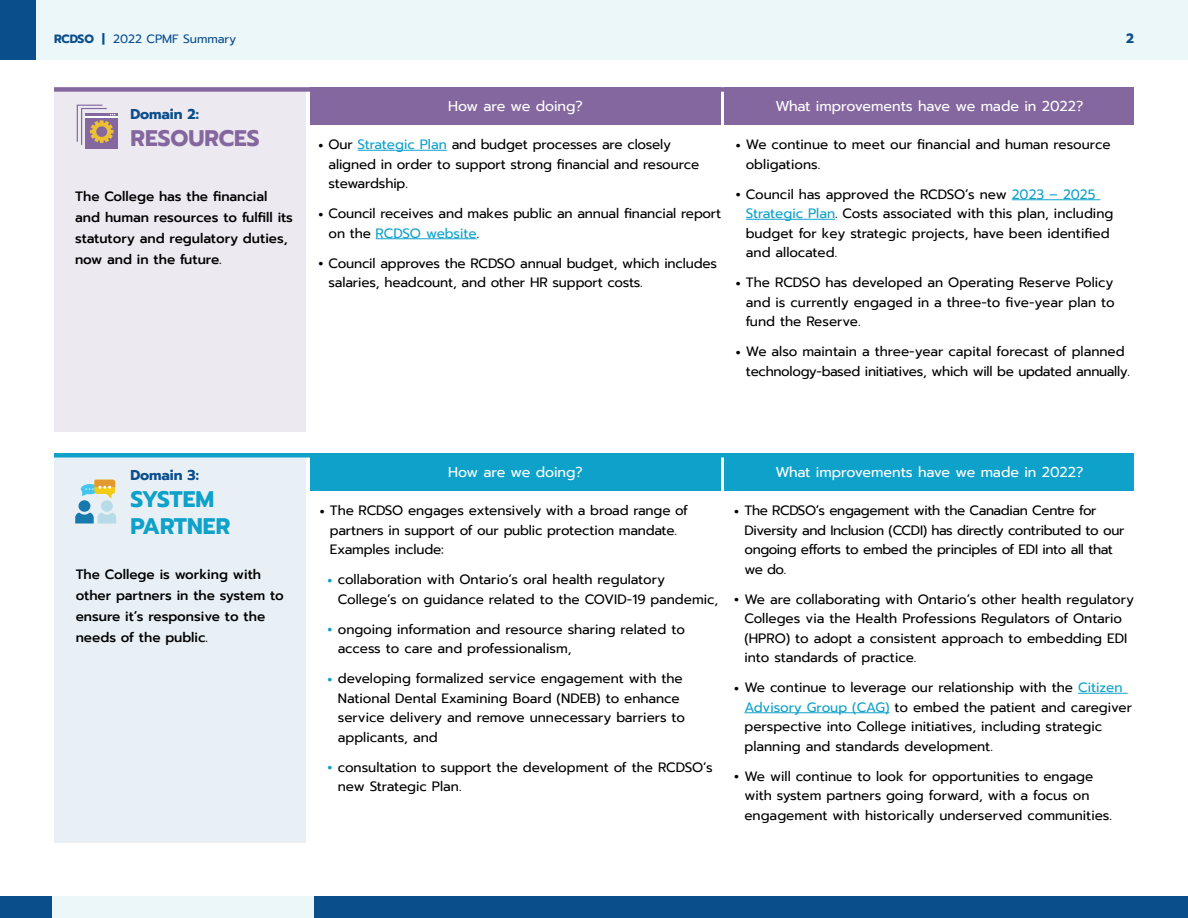
<style>
.page{position:relative;width:1188px;height:918px;background:#fff}
.page>*{position:absolute;margin:0;border:0;box-sizing:border-box;transform-origin:0 0}
.t1{font:700 22.5px/27px "Prompt";color:#0ea1ca}
.t2{font:700 22.5px "Prompt";color:#85679f}
.t3{font:14.25px "Prompt";color:#fff}
.t4{font:700 14.25px "Prompt";color:#0b4e8c}
.t5{font:13.5px/19.5px "Prompt";letter-spacing:-.005em;color:#000}
.t6{font:500 13.5px/21px "Prompt";color:#000}
.t7{font:13.5px/19.5px "Prompt";letter-spacing:-.025em;color:#000}
.t8{font:700 13.5px "Prompt";color:#0b4e8c}
.t9{font:12px "Prompt";color:#0b4e8c}
.s1{font-weight:700}
.s2{font-size:21px}
.s3{color:#0ea1ca}
.s4{font-size:21px;color:#0ea1ca}
</style>
<div class="page">
<div style="left:0;top:0;width:1188px;height:60px;background:#ecf7fa"></div>
<div style="left:0;top:0;width:36px;height:60px;background:#0b4e8c"></div>
<div style="left:314px;top:896px;width:874px;height:22px;background:#0b4e8c"></div>
<div style="left:52px;top:896px;width:262px;height:22px;background:#ecf7fa"></div>
<div style="left:0;top:896px;width:52px;height:22px;background:#0b4e8c"></div>
<hr style="left:358px;top:150px;width:89px;height:1px;background:#0ea1ca">
<hr style="left:376px;top:238px;width:101px;height:1px;background:#0ea1ca">
<div style="left:310px;top:87px;width:411px;height:37px;background:#85679f"></div>
<div style="left:310px;top:453px;width:411px;height:37px;background:#0ea1ca"></div>
<div style="left:725px;top:87px;width:409px;height:37px;background:#85679f"></div>
<div style="left:725px;top:453px;width:409px;height:37px;background:#0ea1ca"></div>
<div style="left:54px;top:458px;width:252px;height:385px;background:#e8f0f6"></div>
<div style="left:54px;top:92px;width:252px;height:340px;background:#ede9f0"></div>
<hr style="left:1012px;top:199px;width:88px;height:1px;background:#0ea1ca">
<hr style="left:746px;top:219px;width:89px;height:1px;background:#0ea1ca">
<hr style="left:1078px;top:693px;width:50px;height:1px;background:#0ea1ca">
<hr style="left:744px;top:712px;width:145px;height:1px;background:#0ea1ca">
<div style="left:85px;top:113px;width:33px;height:35px;background:#85679f"></div>
<hr style="left:85px;top:116px;width:33px;height:2px;background:#fff">
<svg style="left:77px;top:105px;width:38px;height:40px"></svg>
<div style="left:78px;top:500px;width:12px;height:12px;background:#1879ae;border-radius:50%"></div>
<svg style="left:75px;top:513px;width:41px;height:10px"></svg>
<div style="left:101px;top:500px;width:12px;height:12px;background:#b8dbe8;border-radius:50%"></div>
<svg style="left:81px;top:480px;width:34px;height:18px"></svg>
<div style="left:54px;top:87px;width:1080px;height:5px;background:#85679f"></div>
<div style="left:54px;top:453px;width:1080px;height:5px;background:#0ea1ca"></div>
<p class="t9" style="left:54px;top:30px;width:184px"><span class="s1">RCDSO |</span> 2022 CPMF Summary</p>
<p class="t8" style="left:1126px;top:28px;width:9px">2</p>
<h1 class="t4" style="left:130px;top:103px;width:70px">Domain 2:</h1>
<h1 class="t2" style="left:130px;top:121px;width:131px">RESOURCES</h1>
<p class="t6" style="left:75px;top:186px;width:219px">The College has the financial and human resources to fulfill its statutory and regulatory duties, now and in the future.</p>
<h2 class="t3" style="left:448px;top:96px;width:136px">How are we doing?</h2>
<p class="t5" style="left:318px;top:135px;width:355px"><span class="s2">•</span> Our <span class="s3">Strategic Plan</span> and budget processes are closely</p>
<p class="t5" style="left:329px;top:154px;width:372px">aligned in order to support strong financial and resource stewardship.</p>
<p class="t5" style="left:329px;top:204px;width:394px;text-indent:-11px"><span class="s2">•</span> Council receives and makes public an annual financial report on the <span class="s3">RCDSO website</span>.</p>
<p class="t5" style="left:329px;top:253px;width:390px;text-indent:-11px"><span class="s2">•</span> Council approves the RCDSO annual budget, which includes salaries, headcount, and other HR support costs.</p>
<h2 class="t3" style="left:775px;top:96px;width:310px">What improvements have we made in 2022?</h2>
<p class="t5" style="left:746px;top:135px;width:366px;text-indent:-11px"><span class="s2">•</span> We continue to meet our financial and human resource obligations.</p>
<p class="t5" style="left:735px;top:184px;width:362px"><span class="s2">•</span> Council has approved the RCDSO’s new <span class="s3">2023 – 2025</span></p>
<p class="t5" style="left:746px;top:204px;width:369px"><span class="s3">Strategic Plan</span>. Costs associated with this plan, including</p>
<p class="t5" style="left:746px;top:223px;width:365px">budget for key strategic projects, have been identified and allocated.</p>
<p class="t5" style="left:746px;top:273px;width:370px;text-align:justify;text-indent:-11px"><span class="s2">•</span> The RCDSO has developed an Operating Reserve Policy and is currently engaged in a three-to five-year plan to fund the Reserve.</p>
<p class="t5" style="left:746px;top:342px;width:386px;text-indent:-11px"><span class="s2">•</span> We also maintain a three-year capital forecast of planned technology-based initiatives, which will be updated annually.</p>
<h1 class="t4" style="left:130px;top:465px;width:70px">Domain 3:</h1>
<h1 class="t1" style="left:130px;top:486px;width:101px">SYSTEM<br>PARTNER</h1>
<p class="t6" style="left:76px;top:564px;width:210px">The College is working with other partners in the system to ensure it’s responsive to the needs of the public.</p>
<h2 class="t3" style="left:448px;top:462px;width:136px">How are we doing?</h2>
<p class="t5" style="left:330px;top:501px;width:360px;text-indent:-10px"><span class="s2">•</span> The RCDSO engages extensively with a broad range of partners in support of our public protection mandate.<br>Examples include:</p>
<p class="t5" style="left:338px;top:570px;width:382px;text-indent:-11px"><span class="s4">•</span> collaboration with Ontario’s oral health regulatory<br>College’s on guidance related to the COVID-19 pandemic,</p>
<p class="t5" style="left:338px;top:619px;width:349px;text-indent:-11px"><span class="s4">•</span> ongoing information and resource sharing related to access to care and professionalism,</p>
<p class="t5" style="left:338px;top:669px;width:349px;text-indent:-11px"><span class="s4">•</span> developing formalized service engagement with the National Dental Examining Board (NDEB) to enhance service delivery and remove unnecessary barriers to applicants, and</p>
<p class="t5" style="left:338px;top:757px;width:377px;text-indent:-11px"><span class="s4">•</span> consultation to support the development of the RCDSO’s new Strategic Plan.</p>
<h2 class="t3" style="left:775px;top:462px;width:310px">What improvements have we made in 2022?</h2>
<p class="t7" style="left:744px;top:501px;width:382px;text-indent:-11px"><span class="s2">•</span> The RCDSO’s engagement with the Canadian Centre for Diversity and Inclusion (CCDI) has directly contributed to our ongoing efforts to embed the principles of EDI into all that we do.</p>
<p class="t5" style="left:744px;top:589px;width:391px;text-indent:-11px"><span class="s2">•</span> We are collaborating with Ontario’s other health regulatory Colleges via the Health Professions Regulators of Ontario (HPRO) to adopt a consistent approach to embedding EDI into standards of practice.</p>
<p class="t5" style="left:734px;top:678px;width:390px"><span class="s2">•</span> We continue to leverage our relationship with the <span class="s3">Citizen</span></p>
<p class="t5" style="left:744px;top:697px;width:389px"><span class="s3">Advisory Group (CAG)</span> to embed the patient and caregiver</p>
<p class="t5" style="left:744px;top:717px;width:359px">perspective into College initiatives, including strategic planning and standards development.</p>
<p class="t5" style="left:744px;top:766px;width:369px;text-indent:-11px"><span class="s2">•</span> We will continue to look for opportunities to engage with system partners going forward, with a focus on engagement with historically underserved communities.</p>
</div>
